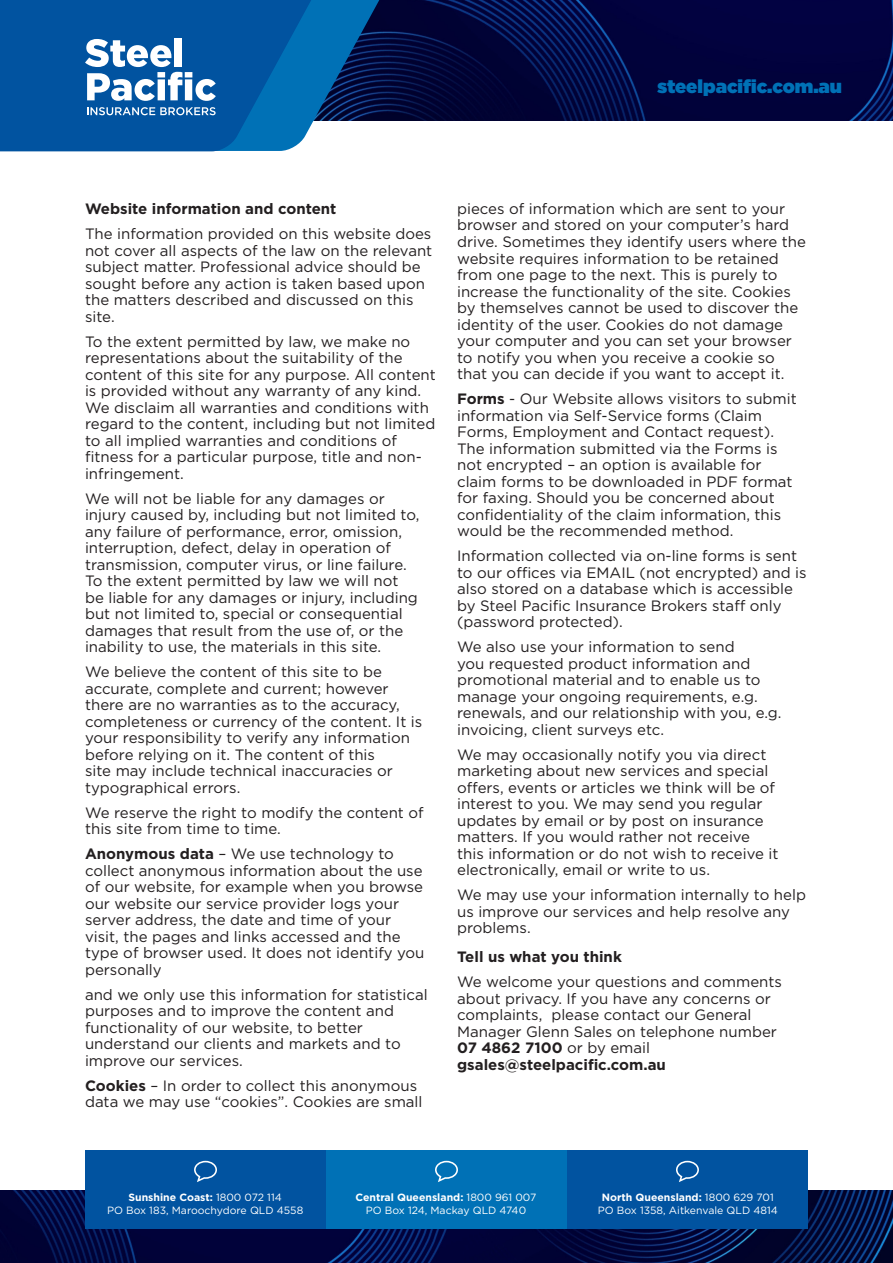
<style>
.page{position:relative;width:893px;height:1263px;background:#fff}
.page>*{position:absolute;margin:0;border:0;box-sizing:border-box;transform-origin:0 0}
.t1{font:900 18.75px "Gotham";color:#0071b6}
.t2{font:15px/16.5px "Gotham";color:#231f20}
.t3{font:700 15px "Gotham";color:#231f20}
.t4{font:700 10.5px "Gotham";color:#fff}
.t5{font:10.5px "Gotham";color:#fff}
.s1{font-weight:700}
.s2{font-weight:400}
</style>
<div class="page">
<img style="left:0;top:1191px;width:893px;height:72px">
<img style="left:401px;top:0;width:492px;height:120px">
<svg style="left:333px;top:0;width:68px;height:121px;background:#03265d"></svg>
<svg style="left:0;top:0;width:333px;height:151px;background:#065ca5"></svg>
<div style="left:175px;top:38px;width:7px;height:29px;background:#fff"></div>
<svg style="left:85px;top:39px;width:131px;height:62px"></svg>
<svg style="left:87px;top:107px;width:129px;height:8px"></svg>
<div style="left:567px;top:1150px;width:241px;height:79px;background:#0153a0"></div>
<div style="left:85px;top:1150px;width:241px;height:79px;background:#0153a0"></div>
<div style="left:326px;top:1150px;width:241px;height:79px;background:#0071b6"></div>
<svg style="left:676px;top:1161px;width:23px;height:21px"></svg>
<svg style="left:435px;top:1161px;width:23px;height:21px"></svg>
<svg style="left:194px;top:1161px;width:23px;height:21px"></svg>
<p class="t1" style="left:657px;top:72px;width:186px">steelpacific.com.au</p>
<p class="t3" style="left:85px;top:199px;width:253px">Website information and content</p>
<p class="t2" style="left:85px;top:225px;width:349px">The information provided on this website does not cover all aspects of the law on the relevant subject matter. Professional advice should be sought before any action is taken based upon the matters described and discussed on this site.</p>
<p class="t2" style="left:85px;top:333px;width:352px">To the extent permitted by law, we make no representations about the suitability of the content of this site for any purpose. All content is provided without any warranty of any kind.<br>We disclaim all warranties and conditions with regard to the content, including but not limited to all implied warranties and conditions of fitness for a particular purpose, title and non&shy;infringement.</p>
<p class="t2" style="left:85px;top:490px;width:336px">We will not be liable for any damages or injury caused by, including but not limited to, any failure of performance, error, omission, interruption, defect, delay in operation of transmission, computer virus, or line failure.<br>To the extent permitted by law we will not be liable for any damages or injury, including but not limited to, special or consequential damages that result from the use of, or the inability to use, the materials in this site.</p>
<p class="t2" style="left:85px;top:663px;width:339px">We believe the content of this site to be accurate, complete and current; however there are no warranties as to the accuracy, completeness or currency of the content. It is your responsibility to verify any information before relying on it. The content of this<br>site may include technical inaccuracies or typographical errors.</p>
<p class="t2" style="left:85px;top:804px;width:340px">We reserve the right to modify the content of this site from time to time.</p>
<p class="t2" style="left:85px;top:845px;width:341px"><span class="s1">Anonymous data</span> – We use technology to collect anonymous information about the use of our website, for example when you browse our website our service provider logs your server address, the date and time of your visit, the pages and links accessed and the type of browser used. It does not identify you personally</p>
<p class="t2" style="left:85px;top:986px;width:344px">and we only use this information for statistical purposes and to improve the content and functionality of our website, to better understand our clients and markets and to improve our services.</p>
<p class="t2" style="left:85px;top:1077px;width:339px"><span class="s1">Cookies</span> – In order to collect this anonymous data we may use “cookies”. Cookies are small</p>
<p class="t2" style="left:457px;top:200px;width:350px">pieces of information which are sent to your browser and stored on your computer’s hard drive. Sometimes they identify users where the website requires information to be retained from one page to the next. This is purely to increase the functionality of the site. Cookies by themselves cannot be used to discover the identity of the user. Cookies do not damage your computer and you can set your browser to notify you when you receive a cookie so that you can decide if you want to accept it.</p>
<p class="t2" style="left:457px;top:390px;width:341px"><span class="s1">Forms</span> - Our Website allows visitors to submit information via Self-Service forms (Claim Forms, Employment and Contact request).<br>The information submitted via the Forms is not encrypted – an option is available for claim forms to be downloaded in PDF format for faxing. Should you be concerned about confidentiality of the claim information, this would be the recommended method.</p>
<p class="t2" style="left:457px;top:547px;width:351px">Information collected via on-line forms is sent to our offices via EMAIL (not encrypted) and is also stored on a database which is accessible by Steel Pacific Insurance Brokers staff only (password protected).</p>
<p class="t2" style="left:457px;top:638px;width:326px">We also use your information to send<br>you requested product information and promotional material and to enable us to manage your ongoing requirements, e.g. renewals, and our relationship with you, e.g. invoicing, client surveys etc.</p>
<p class="t2" style="left:457px;top:746px;width:323px">We may occasionally notify you via direct marketing about new services and special offers, events or articles we think will be of interest to you. We may send you regular updates by email or by post on insurance matters. If you would rather not receive this information or do not wish to receive it electronically, email or write to us.</p>
<p class="t2" style="left:457px;top:886px;width:350px">We may use your information internally to help us improve our services and help resolve any problems.</p>
<p class="t3" style="left:457px;top:947px;width:166px">Tell us what you think</p>
<p class="t2" style="left:457px;top:973px;width:326px">We welcome your questions and comments about privacy. If you have any concerns or complaints, please contact our General Manager Glenn Sales on telephone number <span class="s1">07 4862 7100</span> or by email <span class="s1">gsales@steelpacific.com.au</span></p>
<p class="t4" style="left:128px;top:1190px;width:155px">Sunshine Coast: <span class="s2">1800 072 114</span></p>
<p class="t5" style="left:107px;top:1203px;width:198px">PO Box 183, Maroochydore QLD 4558</p>
<p class="t4" style="left:355px;top:1190px;width:182px">Central Queensland: <span class="s2">1800 961 007</span></p>
<p class="t5" style="left:366px;top:1203px;width:162px">PO Box 124, Mackay QLD 4740</p>
<p class="t4" style="left:602px;top:1190px;width:173px">North Queensland: <span class="s2">1800 629 701</span></p>
<p class="t5" style="left:598px;top:1203px;width:182px">PO Box 1358, Aitkenvale QLD 4814</p>
</div>
